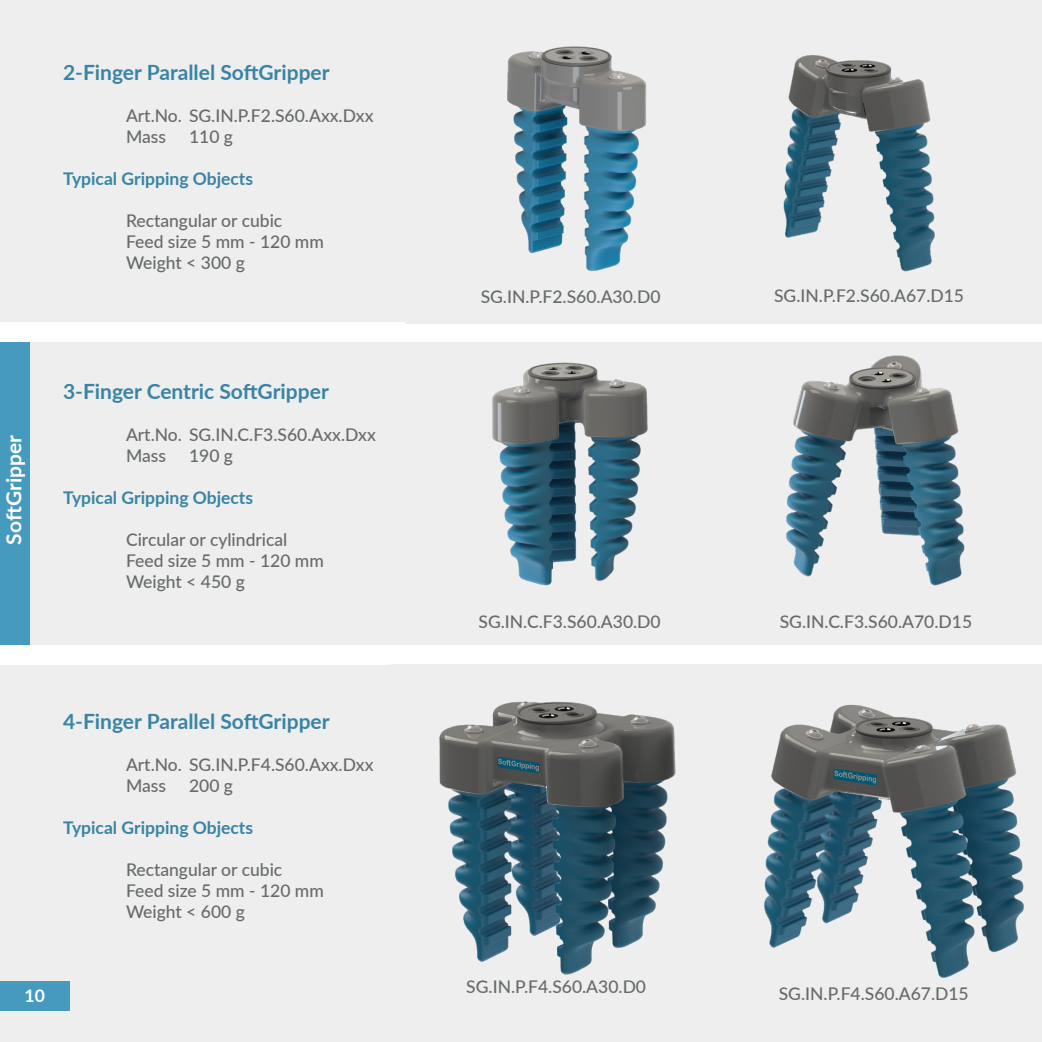
<style>
.page{position:relative;width:1042px;height:1042px;background:#fff}
.page>*{position:absolute;margin:0;border:0;box-sizing:border-box;transform-origin:0 0}
.t1{font:700 21px "Lato";color:#3984a4}
.t2{font:700 21px "Lato";color:#fff}
.t3{font:500 17.5px "Lato";color:#666b6a}
.t4{font:700 17.5px "Lato";color:#3984a4}
.t5{font:700 17.5px "Lato";color:#fff}
</style>
<div class="page">
<div style="left:0;top:0;width:404px;height:1042px;background:#eee"></div>
<div style="left:0;top:981px;width:69px;height:29px;background:#459abe"></div>
<div style="left:392px;top:0;width:650px;height:323px;background:#eee"></div>
<div style="left:0;top:322px;width:404px;height:20px;background:#fff"></div>
<div style="left:0;top:645px;width:468px;height:20px;background:#fff"></div>
<div style="left:0;top:342px;width:30px;height:303px;background:#459abe"></div>
<div style="left:394px;top:342px;width:648px;height:303px;background:#eee"></div>
<div style="left:392px;top:665px;width:650px;height:377px;background:#eee"></div>
<img style="left:492px;top:362px;width:156px;height:224px">
<img style="left:507px;top:46px;width:140px;height:225px">
<img style="left:439px;top:701px;width:237px;height:274px">
<img style="left:783px;top:55px;width:152px;height:217px">
<img style="left:714px;top:323px;width:311px;height:263px">
<img style="left:764px;top:704px;width:260px;height:274px">
<p class="t1" style="left:63px;top:57px;width:268px">2-Finger Parallel SoftGripper</p>
<p class="t3" style="left:126px;top:103px;width:249px">Art.No. SG.IN.P.F2.S60.Axx.Dxx</p>
<p class="t3" style="left:126px;top:124px;width:41px">Mass</p>
<p class="t3" style="left:189px;top:124px;width:45px">110 g</p>
<p class="t4" style="left:63px;top:166px;width:192px">Typical Gripping Objects</p>
<p class="t3" style="left:126px;top:208px;width:158px">Rectangular or cubic</p>
<p class="t3" style="left:126px;top:229px;width:199px">Feed size 5 mm - 120 mm</p>
<p class="t3" style="left:126px;top:250px;width:120px">Weight &lt; 300 g</p>
<p class="t2" style="left:-2px;top:544px;width:111px;rotate:-90deg">SoftGripper</p>
<p class="t1" style="left:63px;top:376px;width:267px">3-Finger Centric SoftGripper</p>
<p class="t3" style="left:126px;top:422px;width:251px">Art.No. SG.IN.C.F3.S60.Axx.Dxx</p>
<p class="t3" style="left:126px;top:443px;width:41px">Mass</p>
<p class="t3" style="left:189px;top:443px;width:45px">190 g</p>
<p class="t4" style="left:63px;top:485px;width:192px">Typical Gripping Objects</p>
<p class="t3" style="left:126px;top:527px;width:163px">Circular or cylindrical</p>
<p class="t3" style="left:126px;top:548px;width:199px">Feed size 5 mm - 120 mm</p>
<p class="t3" style="left:126px;top:569px;width:120px">Weight &lt; 450 g</p>
<p class="t1" style="left:63px;top:706px;width:268px">4-Finger Parallel SoftGripper</p>
<p class="t3" style="left:126px;top:752px;width:249px">Art.No. SG.IN.P.F4.S60.Axx.Dxx</p>
<p class="t3" style="left:126px;top:773px;width:41px">Mass</p>
<p class="t3" style="left:189px;top:773px;width:45px">200 g</p>
<p class="t4" style="left:63px;top:815px;width:192px">Typical Gripping Objects</p>
<p class="t3" style="left:126px;top:857px;width:158px">Rectangular or cubic</p>
<p class="t3" style="left:126px;top:878px;width:199px">Feed size 5 mm - 120 mm</p>
<p class="t3" style="left:126px;top:899px;width:120px">Weight &lt; 600 g</p>
<p class="t5" style="left:25px;top:982px;width:22px">10</p>
<p class="t3" style="left:481px;top:284px;width:181px">SG.IN.P.F2.S60.A30.D0</p>
<p class="t3" style="left:774px;top:283px;width:191px">SG.IN.P.F2.S60.A67.D15</p>
<p class="t3" style="left:478px;top:609px;width:184px">SG.IN.C.F3.S60.A30.D0</p>
<p class="t3" style="left:780px;top:609px;width:194px">SG.IN.C.F3.S60.A70.D15</p>
<p class="t3" style="left:466px;top:974px;width:181px">SG.IN.P.F4.S60.A30.D0</p>
<p class="t3" style="left:779px;top:981px;width:191px">SG.IN.P.F4.S60.A67.D15</p>
</div>
